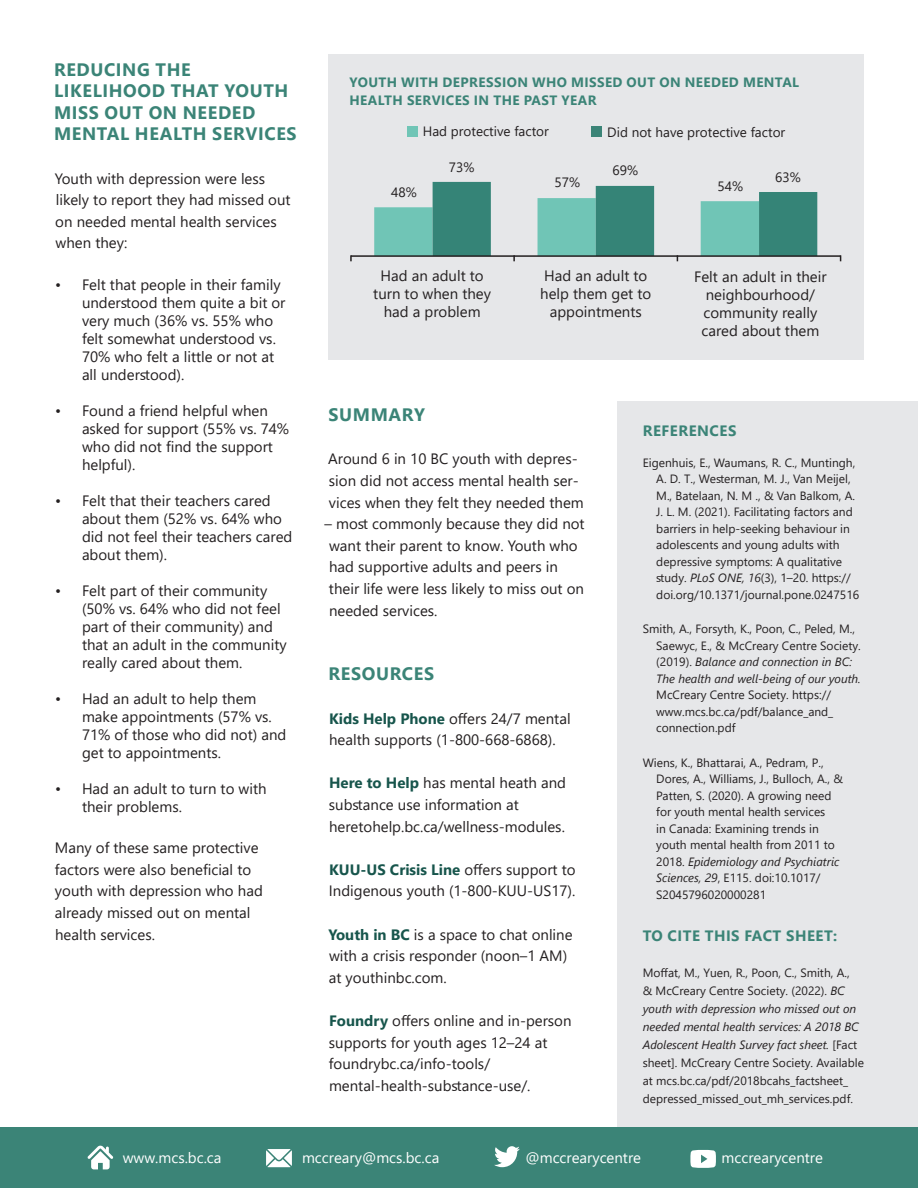
<style>
.page{position:relative;width:918px;height:1188px;background:#fff}
.page>*{position:absolute;margin:0;border:0;box-sizing:border-box;transform-origin:0 0}
.Body{font:700 18px/21.6px "Segoe UI";letter-spacing:.035em;color:#3b8477}
.Body-2{font:15px/18px "Segoe UI";color:#231f20}
.Subhead_1{font:15px/21.6px "Segoe UI";color:#231f20}
.Header_2{font:15px "Segoe UI";color:#fff}
.Body-3{font:700 15px "Segoe UI";letter-spacing:.035em;color:#3b8477}
.graph_title{font:700 13.5px/18px "Segoe UI";letter-spacing:.03em;color:#3b8477}
.graph_legend{font:13.5px "Segoe UI";color:#231f20}
.Body-4{font:13.5px "Segoe UI";color:#231f20}
.Body-5{font:12px/16.5px "Segoe UI";color:#231f20}
.s1{font-weight:700;color:#17554c}
.s2{font-style:italic}
</style>
<div class="page">
<div style="left:618px;top:401px;width:300px;height:749px;background:#e6e7e9"></div>
<div style="left:0;top:1128px;width:918px;height:60px;background:#3b8477"></div>
<svg style="left:87px;top:1145px;width:26px;height:24px"></svg>
<svg style="left:266px;top:1149px;width:26px;height:18px"></svg>
<svg style="left:494px;top:1146px;width:26px;height:21px"></svg>
<svg style="left:690px;top:1150px;width:26px;height:18px"></svg>
<div style="left:328px;top:54px;width:536px;height:306px;background:#e6e7e9"></div>
<hr style="left:351px;top:255px;width:490px;height:2px;background:#231f20">
<svg style="left:374px;top:182px;width:443px;height:79px"></svg>
<div style="left:407px;top:127px;width:11px;height:10px;background:#70c5b6"></div>
<div style="left:592px;top:127px;width:10px;height:10px;background:#3b8477"></div>
<p class="Body" style="left:54px;top:57px;width:244px">REDUCING THE<br>LIKELIHOOD THAT YOUTH<br>MISS OUT ON NEEDED<br>MENTAL HEALTH SERVICES</p>
<p class="Subhead_1" style="left:55px;top:166px;width:237px">Youth with depression were less likely to report they had missed out on needed mental health services when they:</p>
<p class="Body-2" style="left:82px;top:275px;width:205px;text-indent:-27px">• Felt that people in their family understood them quite a bit or very much (36% vs. 55% who felt somewhat understood vs.<br>70% who felt a little or not at all understood).</p>
<p class="Body-2" style="left:82px;top:401px;width:209px;text-indent:-27px">• Found a friend helpful when asked for support (55% vs. 74% who did not find the support helpful).</p>
<p class="Body-2" style="left:82px;top:491px;width:212px;text-indent:-27px">• Felt that their teachers cared about them (52% vs. 64% who did not feel their teachers cared about them).</p>
<p class="Body-2" style="left:82px;top:581px;width:206px;text-indent:-27px">• Felt part of their community (50% vs. 64% who did not feel part of their community) and that an adult in the community really cared about them.</p>
<p class="Body-2" style="left:82px;top:689px;width:206px;text-indent:-27px">• Had an adult to help them make appointments (57% vs.<br>71% of those who did not) and get to appointments.</p>
<p class="Body-2" style="left:82px;top:779px;width:186px;text-indent:-27px">• Had an adult to turn to with their problems.</p>
<p class="Subhead_1" style="left:55px;top:836px;width:210px">Many of these same protective factors were also beneficial to youth with depression who had already missed out on mental health services.</p>
<p class="graph_title" style="left:349px;top:72px;width:451px">YOUTH WITH DEPRESSION WHO MISSED OUT ON NEEDED MENTAL<br>HEALTH SERVICES IN THE PAST YEAR</p>
<p class="graph_legend" style="left:423px;top:119px;width:128px">Had protective factor</p>
<p class="graph_legend" style="left:607px;top:119px;width:179px">Did not have protective factor</p>
<p class="Body-4" style="left:391px;top:179px;width:27px">48%</p>
<p class="Body-4" style="left:449px;top:154px;width:27px">73%</p>
<p class="Body-4" style="left:613px;top:157px;width:27px">69%</p>
<p class="Body-4" style="left:554px;top:170px;width:27px">57%</p>
<p class="Body-4" style="left:718px;top:174px;width:27px">54%</p>
<p class="Body-4" style="left:775px;top:165px;width:27px">63%</p>
<p class="Body-2" style="left:373px;top:266px;width:119px;text-align:center">Had an adult to turn to when they had a problem</p>
<p class="Body" style="left:328px;top:403px;width:98px">SUMMARY</p>
<p class="Body-2" style="left:540px;top:266px;width:113px;text-align:center">Had an adult to help them get to appointments</p>
<p class="Body-2" style="left:694px;top:266px;width:134px;text-align:center">Felt an adult in their neighbourhood/ community really cared about them</p>
<p class="Body-3" style="left:643px;top:416px;width:95px">REFERENCES</p>
<p class="Body-2" style="left:328px;top:447px;width:257px;line-height:21.6px">Around 6 in 10 BC youth with depres&shy;sion did not access mental health ser&shy;vices when they felt they needed them</p>
<p class="Body-2" style="left:325px;top:512px;width:262px;line-height:21.6px">– most commonly because they did not want their parent to know. Youth who had supportive adults and peers in their life were less likely to miss out on needed services.</p>
<p class="Body" style="left:328px;top:662px;width:107px">RESOURCES</p>
<p class="Body-2" style="left:329px;top:706px;width:243px;line-height:21.6px"><span class="s1">Kids Help Phone</span> offers 24/7 mental health supports (1-800-668-6868).</p>
<p class="Body-2" style="left:329px;top:771px;width:239px;line-height:21.6px"><span class="s1">Here to Help</span> has mental heath and substance use information at heretohelp.bc.ca/wellness-modules.</p>
<p class="Body-2" style="left:329px;top:857px;width:248px;line-height:21.6px"><span class="s1">KUU-US Crisis Line</span> offers support to<br>Indigenous youth (1-800-KUU-US17).</p>
<p class="Body-2" style="left:328px;top:922px;width:246px;line-height:21.6px"><span class="s1">Youth in BC</span> is a space to chat online with a crisis responder (noon–1 AM) at youthinbc.com.</p>
<p class="Body-2" style="left:329px;top:1009px;width:244px;line-height:21.6px"><span class="s1">Foundry</span> offers online and in-person supports for youth ages 12–24 at foundrybc.ca/info-tools/ mental-health-substance-use/.</p>
<p class="Body-5" style="left:656px;top:453px;width:205px;text-indent:-14px">Eigenhuis, E., Waumans, R. C., Muntingh, A. D. T., Westerman, M. J., Van Meijel, M., Batelaan, N. M ., &amp; Van Balkom, A.<br>J. L. M. (2021). Facilitating factors and barriers in help-seeking behaviour in adolescents and young adults with depressive symptoms: A qualitative study. <span class="s2">PLoS ONE, 16</span>(3), 1–20. https:// doi.org/10.1371/journal.pone.0247516</p>
<p class="Body-5" style="left:656px;top:620px;width:206px;text-indent:-14px">Smith, A., Forsyth, K., Poon, C., Peled, M., Saewyc, E., &amp; McCreary Centre Society. (2019). <span class="s2">Balance and connection in BC:<br>The health and well-being of our youth.<br></span>McCreary Centre Society. https:// www.mcs.bc.ca/pdf/balance_and_ connection.pdf</p>
<p class="Body-5" style="left:656px;top:753px;width:188px;text-indent:-14px">Wiens, K., Bhattarai, A., Pedram, P.,<br>Dores, A., Williams, J., Bulloch, A., &amp;<br>Patten, S. (2020). A growing need for youth mental health services<br>in Canada: Examining trends in youth mental health from 2011 to<br>2018. <span class="s2">Epidemiology and Psychiatric<br>Sciences, 29</span>, E115. doi:10.1017/<br>S2045796020000281</p>
<p class="Body-3" style="left:643px;top:922px;width:196px">TO CITE THIS FACT SHEET:</p>
<p class="Body-5" style="left:643px;top:963px;width:223px;line-height:18px">Moffat, M., Yuen, R., Poon, C., Smith, A.,<br>&amp; McCreary Centre Society. (2022). <span class="s2">BC youth with depression who missed out on needed mental health services: A 2018 BC Adolescent Health Survey fact sheet.</span> [Fact sheet]. McCreary Centre Society. Available at mcs.bc.ca/pdf/2018bcahs_factsheet_ depressed_missed_out_mh_services.pdf.</p>
<p class="Header_2" style="left:123px;top:1143px;width:100px">www.mcs.bc.ca</p>
<p class="Header_2" style="left:302px;top:1143px;width:139px">mccreary@mcs.bc.ca</p>
<p class="Header_2" style="left:525px;top:1143px;width:117px">@mccrearycentre</p>
<p class="Header_2" style="left:722px;top:1143px;width:103px">mccrearycentre</p>
</div>
